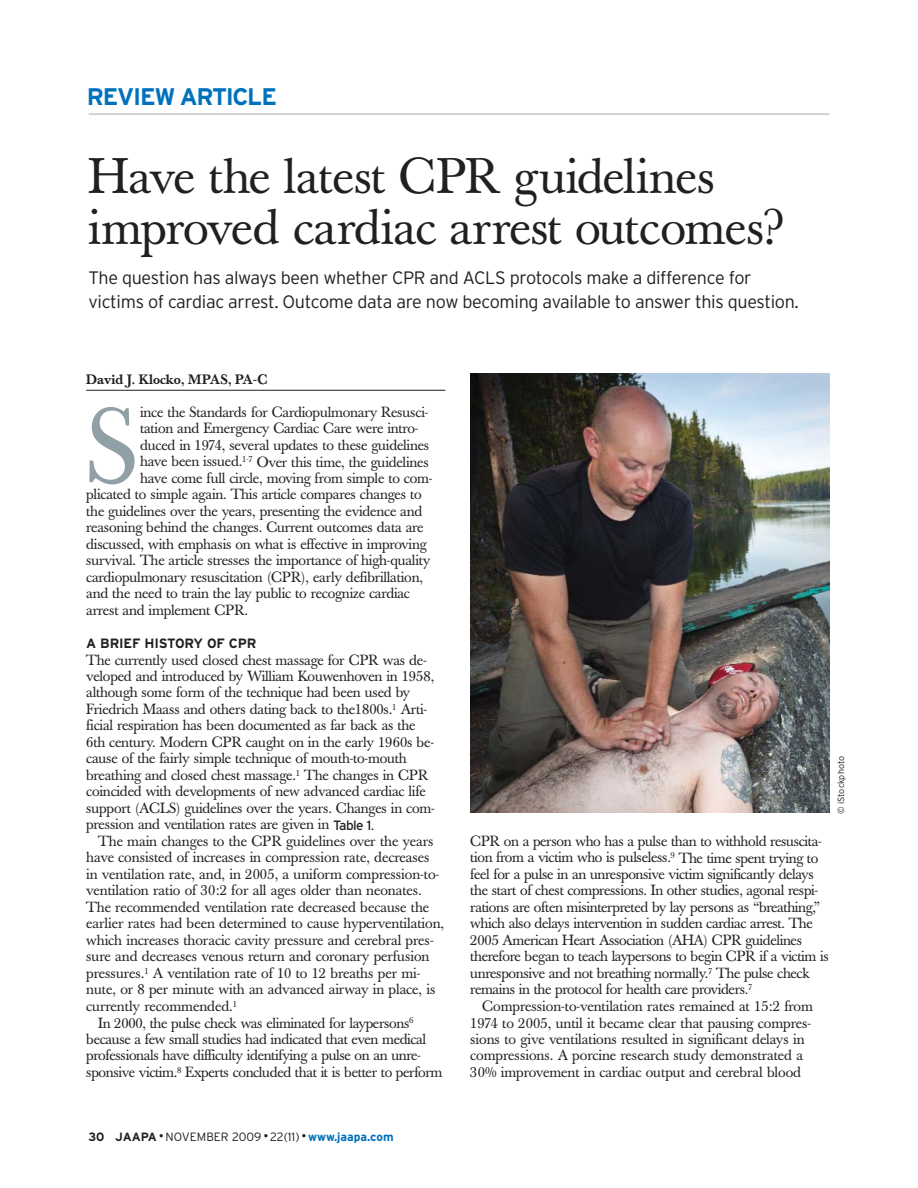
<style>
.page{position:relative;width:918px;height:1188px;background:#fff}
.page>*{position:absolute;margin:0;border:0;box-sizing:border-box;transform-origin:0 0}
.t1{font:105.6px "Baskerville";color:#919fa7}
.t2{font:49.5px/51px "Baskerville";letter-spacing:-.01em;color:#231f20}
.t3{font:700 24px "Interstate";letter-spacing:-.055em;color:#0071bc}
.t4{font:300 18px/24px "Interstate";letter-spacing:-.02em;color:#231f20}
.t5{font:14.7px/16.5px "Baskerville";letter-spacing:-.015em;color:#231f20}
.t6{font:500 13.5px "Baskerville";color:#231f20}
.t7{font:700 13.5px "Interstate";letter-spacing:-.015em;color:#231f20}
.t8{font:300 12px "Interstate";color:#231f20}
.t9{font:300 9px "Interstate";color:#231f20}
.s1{font-family:"Interstate";font-size:13.5px}
.s2{font-weight:700}
.s3{font-weight:700;font-size:9px}
.s4{font-weight:700;color:#0071bc}
</style>
<div class="page">
<hr style="left:86px;top:390px;width:360px;height:1px;background:#231f20">
<hr style="left:89px;top:114px;width:740px;height:1px;background:#a7a9ac">
<img style="left:470px;top:374px;width:360px;height:439px">
<h3 class="t3" style="left:87px;top:87px;width:192px">REVIEW ARTICLE</h3>
<h2 class="t2" style="left:88px;top:157px;width:696px">Have the latest CPR guidelines improved cardiac arrest outcomes?</h2>
<p class="t4" style="left:88px;top:268px;width:712px">The question has always been whether CPR and ACLS protocols make a difference for victims of cardiac arrest. Outcome data are now becoming available to answer this question.</p>
<p class="t6" style="left:86px;top:374px;width:183px">David J. Klocko, MPAS, PA-C</p>
<h1 class="t1" style="left:86px;top:406px;width:54px">S</h1>
<p class="t5" style="left:140px;top:405px;width:290px">ince the Standards for Cardiopulmonary Resusci-</p>
<p class="t5" style="left:140px;top:422px;width:280px">tation and Emergency Cardiac Care were intro-</p>
<p class="t5" style="left:140px;top:438px;width:291px">duced in 1974, several updates to these guidelines</p>
<p class="t5" style="left:140px;top:455px;width:290px">have been issued.<sup>1-7</sup> Over this time, the guidelines</p>
<p class="t5" style="left:140px;top:471px;width:294px">have come full circle, moving from simple to com-</p>
<p class="t5" style="left:86px;top:488px;width:337px">plicated to simple again. This article compares changes to</p>
<p class="t5" style="left:86px;top:504px;width:338px">the guidelines over the years, presenting the evidence and</p>
<p class="t5" style="left:86px;top:521px;width:339px">reasoning behind the changes. Current outcomes data are</p>
<p class="t5" style="left:86px;top:537px;width:342px">discussed, with emphasis on what is effective in improving</p>
<p class="t5" style="left:86px;top:554px;width:346px">survival. The article stresses the importance of high-quality</p>
<p class="t5" style="left:86px;top:570px;width:338px">cardiopulmonary resuscitation (CPR), early defibrillation,</p>
<p class="t5" style="left:86px;top:587px;width:325px">and the need to train the lay public to recognize cardiac</p>
<p class="t5" style="left:86px;top:603px;width:163px">arrest and implement CPR.</p>
<p class="t7" style="left:86px;top:638px;width:172px">A BRIEF HISTORY OF CPR</p>
<p class="t5" style="left:86px;top:653px;width:350px">The currently used closed chest massage for CPR was de&shy;veloped and introduced by William Kouwenhoven in 1958, although some form of the technique had been used by Friedrich Maass and others dating back to the1800s.<sup>1</sup> Arti&shy;ficial respiration has been documented as far back as the 6th century. Modern CPR caught on in the early 1960s be&shy;cause of the fairly simple technique of mouth-to-mouth breathing and closed chest massage.<sup>1</sup> The changes in CPR coincided with developments of new advanced cardiac life support (ACLS) guidelines over the years. Changes in com&shy;pression and ventilation rates are given in <span class="s1">Table 1</span>.</p>
<p class="t5" style="left:98px;top:834px;width:337px">The main changes to the CPR guidelines over the years</p>
<p class="t5" style="left:86px;top:851px;width:345px">have consisted of increases in compression rate, decreases</p>
<p class="t5" style="left:86px;top:867px;width:354px">in ventilation rate, and, in 2005, a uniform compression-to-</p>
<p class="t5" style="left:86px;top:884px;width:337px">ventilation ratio of 30:2 for all ages older than neonates.</p>
<p class="t5" style="left:86px;top:900px;width:345px">The recommended ventilation rate decreased because the</p>
<p class="t5" style="left:86px;top:917px;width:359px">earlier rates had been determined to cause hyperventilation,</p>
<p class="t5" style="left:86px;top:933px;width:349px">which increases thoracic cavity pressure and cerebral pres-</p>
<p class="t5" style="left:86px;top:950px;width:345px">sure and decreases venous return and coronary perfusion</p>
<p class="t5" style="left:86px;top:966px;width:336px">pressures.<sup>1</sup> A ventilation rate of 10 to 12 breaths per mi-</p>
<p class="t5" style="left:86px;top:983px;width:351px">nute, or 8 per minute with an advanced airway in place, is</p>
<p class="t5" style="left:86px;top:999px;width:152px">currently recommended.<sup>1</sup></p>
<p class="t5" style="left:98px;top:1016px;width:317px">In 2000, the pulse check was eliminated for laypersons<sup>6</sup></p>
<p class="t5" style="left:86px;top:1032px;width:342px">because a few small studies had indicated that even medical</p>
<p class="t5" style="left:86px;top:1049px;width:336px">professionals have difficulty identifying a pulse on an unre-</p>
<p class="t5" style="left:86px;top:1065px;width:358px">sponsive victim.<sup>8</sup> Experts concluded that it is better to perform</p>
<p class="t8" style="left:88px;top:1132px;width:307px"><span class="s2">30 JAAPA</span> <span class="s3">•</span> NOVEMBER 2009 <span class="s3">•</span> 22(11) <span class="s3">•</span> <span class="s4">www.jaapa.com</span></p>
<p class="t5" style="left:470px;top:834px;width:360px">CPR on a person who has a pulse than to withhold resuscita&shy;tion from a victim who is pulseless.<sup>9</sup> The time spent trying to feel for a pulse in an unresponsive victim significantly delays the start of chest compressions. In other studies, agonal respi&shy;rations are often misinterpreted by lay persons as “breathing,” which also delays intervention in sudden cardiac arrest. The 2005 American Heart Association (AHA) CPR guidelines therefore began to teach laypersons to begin CPR if a victim is unresponsive and not breathing normally.<sup>7</sup> The pulse check remains in the protocol for health care providers.<sup>7</sup></p>
<p class="t5" style="left:470px;top:999px;width:344px;text-indent:12px">Compression-to-ventilation rates remained at 15:2 from 1974 to 2005, until it became clear that pausing compres&shy;sions to give ventilations resulted in significant delays in compressions. A porcine research study demonstrated a 30% improvement in cardiac output and cerebral blood</p>
<p class="t9" style="left:838px;top:814px;width:60px;rotate:-90deg">© iStockphoto</p>
</div>
